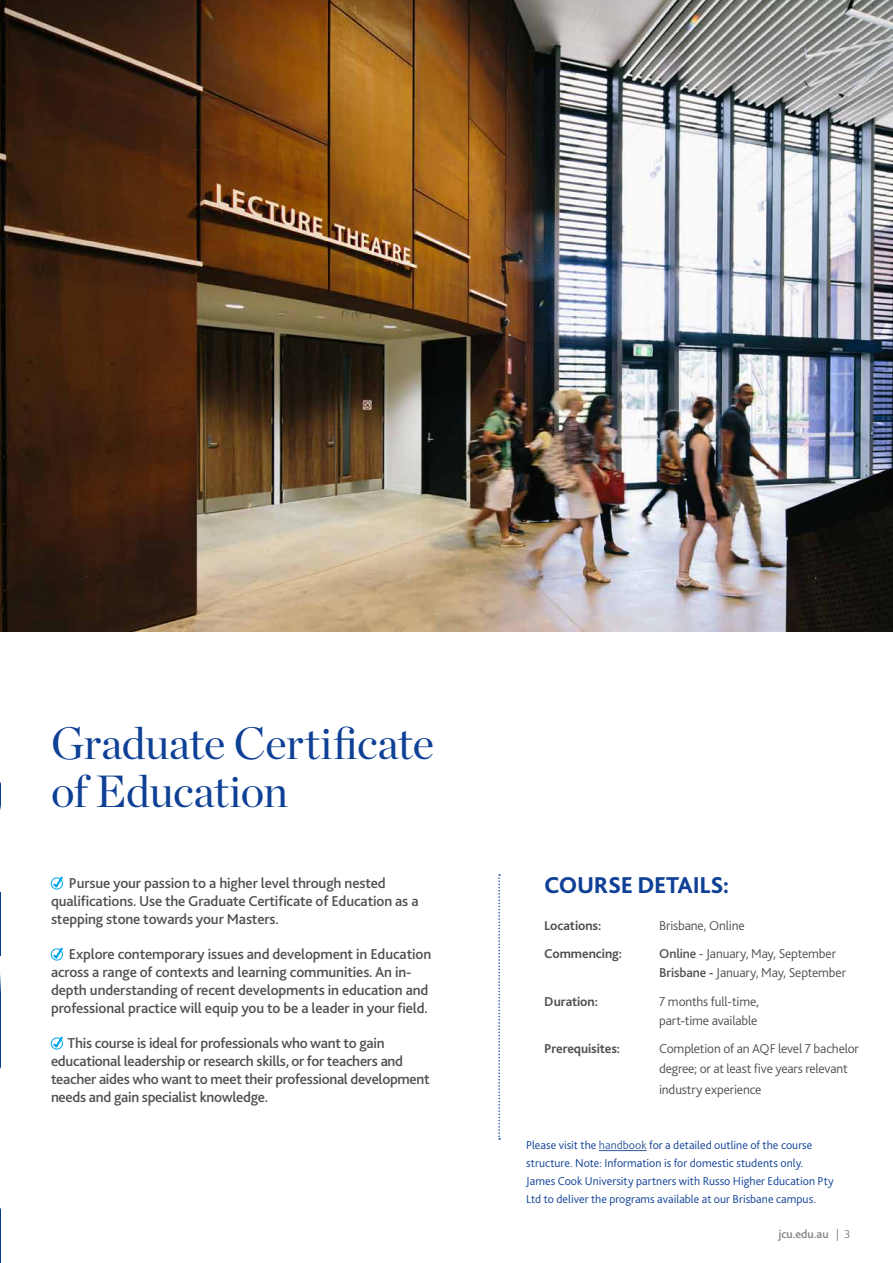
<style>
.page{position:relative;width:893px;height:1263px;background:#fff}
.page>*{position:absolute;margin:0;border:0;box-sizing:border-box;transform-origin:0 0}
.t1{font:45px/48px "Chronicle Display";letter-spacing:-.01em;color:#0e4096}
.t2{font:800 24px "Bliss 2";letter-spacing:-.015em;color:#0e4096}
.t3{font:500 15px/18px "Bliss 2";letter-spacing:-.01em;color:#504f53}
.t4{font:300 13.5px/19.5px "Bliss 2";letter-spacing:-.01em;color:#504f53}
.t5{font:700 13.5px "Bliss 2";letter-spacing:-.005em;color:#504f53}
.t6{font:300 12px/18px "Bliss 2";letter-spacing:.005em;color:#0e4096}
.t7{font:500 12px "Bliss 2";letter-spacing:-.005em;color:#818084}
.s1{font-weight:500}
.s2{color:#30589b}
.s3{font-weight:300}
</style>
<div class="page">
<svg style="left:0;top:1207px;width:1px;height:56px"></svg>
<svg style="left:0;top:781px;width:1px;height:288px"></svg>
<svg style="left:51px;top:876px;width:12px;height:14px"></svg>
<svg style="left:51px;top:947px;width:12px;height:14px"></svg>
<svg style="left:51px;top:1036px;width:12px;height:14px"></svg>
<img style="left:0;top:0;width:893px;height:631px">
<svg style="left:498px;top:874px;width:2px;height:266px"></svg>
<hr style="left:599px;top:1150px;width:48px;height:1px;background:#30589b">
<h1 class="t1" style="left:51px;top:716px;width:385px">Graduate Certificate of Education</h1>
<p class="t3" style="left:51px;top:874px;width:369px;text-indent:18px">Pursue your passion to a higher level through nested qualifications. Use the Graduate Certificate of Education as a stepping stone towards your Masters.</p>
<p class="t3" style="left:51px;top:945px;width:382px;text-indent:18px">Explore contemporary issues and development in Education across a range of contexts and learning communities. An in&shy;depth understanding of recent developments in education and professional practice will equip you to be a leader in your field.</p>
<p class="t3" style="left:51px;top:1034px;width:380px;text-indent:17px">This course is ideal for professionals who want to gain educational leadership or research skills, or for teachers and teacher aides who want to meet their professional development needs and gain specialist knowledge.</p>
<h2 class="t2" style="left:544px;top:870px;width:186px">COURSE DETAILS:</h2>
<p class="t5" style="left:544px;top:917px;width:58px">Locations:</p>
<p class="t4" style="left:659px;top:915px;width:87px">Brisbane, Online</p>
<p class="t5" style="left:544px;top:945px;width:79px">Commencing:</p>
<p class="t4" style="left:659px;top:944px;width:188px"><span class="s1">Online</span> - January, May, September<br><span class="s1">Brisbane -</span> January, May, September</p>
<p class="t5" style="left:544px;top:993px;width:55px">Duration:</p>
<p class="t4" style="left:659px;top:991px;width:101px">7 months full-time, part-time available</p>
<p class="t5" style="left:544px;top:1040px;width:77px">Prerequisites:</p>
<p class="t4" style="left:659px;top:1039px;width:201px">Completion of an AQF level 7 bachelor degree; or at least five years relevant</p>
<p class="t4" style="left:659px;top:1079px;width:104px">industry experience</p>
<p class="t6" style="left:526px;top:1136px;width:309px">Please visit the <span class="s2">handbook</span> for a detailed outline of the course structure. Note: Information is for domestic students only.<br>James Cook University partners with Russo Higher Education Pty Ltd to deliver the programs available at our Brisbane campus.</p>
<p class="t7" style="left:778px;top:1227px;width:73px">jcu.edu.au <span class="s3">| 3</span></p>
</div>
